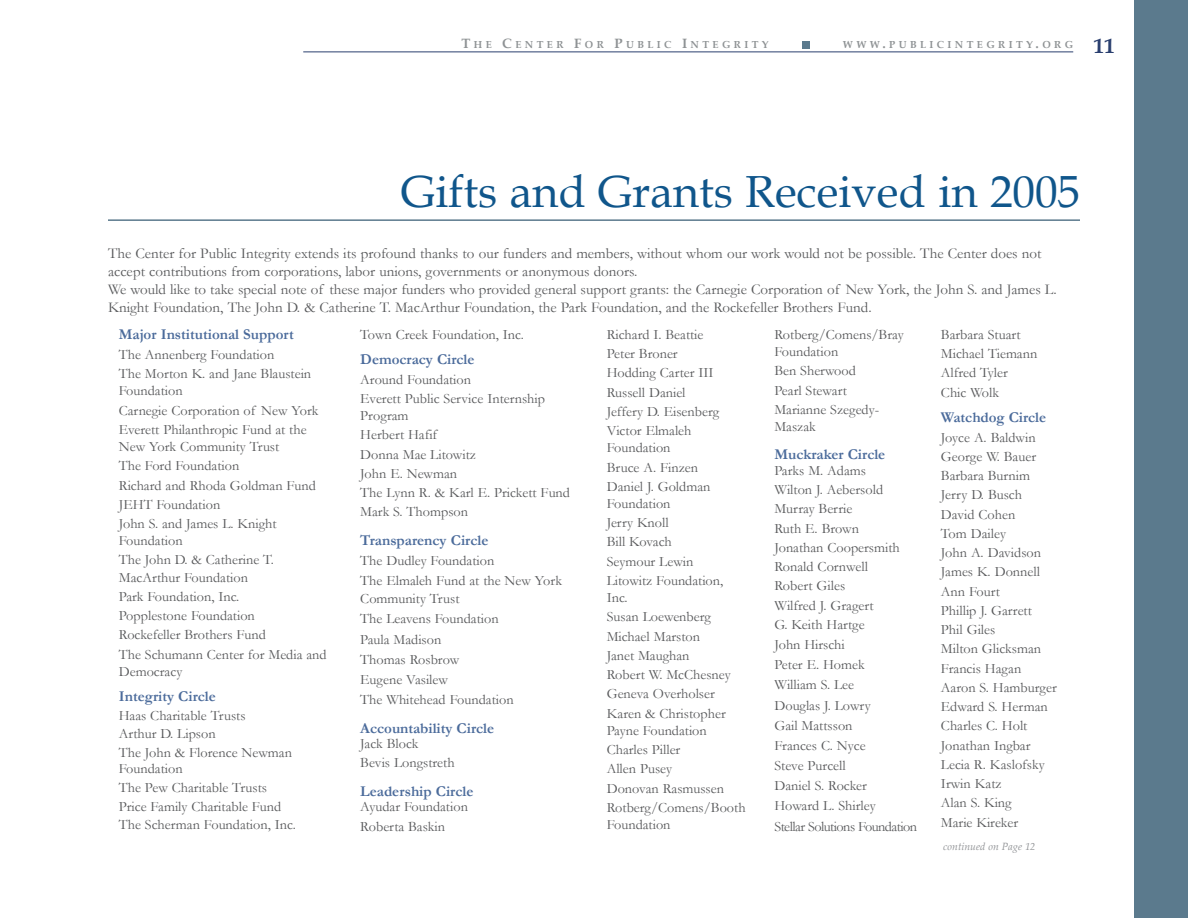
<style>
.page{position:relative;width:1188px;height:918px;background:#fff}
.page>*{position:absolute;margin:0;border:0;box-sizing:border-box;transform-origin:0 0}
.t1{font:45px "Book Antiqua";color:#10568b}
.t2{font:700 21px "Book Antiqua";color:#2a3f6f}
.t3{font:15px/18px "Garamond";color:#58595b}
.t4{font:700 15px "Garamond";color:#4b6b9b}
.t5{font:14.25px/19.2px "Garamond";color:#58595b}
.t6{font:italic 10.5px "Palatino Linotype";color:#939598}
.t7{font:700 10.2px "Palatino Linotype";letter-spacing:.335em;color:#8e9294}
.s1{font-size:13.5px}
</style>
<div class="page">
<hr style="left:108px;top:219px;width:972px;height:2px;background:#5b7a8d">
<div style="left:1134px;top:0;width:54px;height:918px;background:#5b7a8d"></div>
<hr style="left:303px;top:52px;width:770px;height:1px;background:#2a3f6f">
<div style="left:803px;top:41px;width:7px;height:8px;background:#5b7a8d"></div>
<p class="t7" style="left:462px;top:37px;width:309px"><span class="s1">T</span>HE <span class="s1">C</span>ENTER <span class="s1">F</span>OR <span class="s1">P</span>UBLIC <span class="s1">I</span>NTEGRITY</p>
<p class="t7" style="left:843px;top:37px;width:232px">WWW<span class="s1">.</span>PUBLICINTEGRITY<span class="s1">.</span>ORG</p>
<h2 class="t2" style="left:1094px;top:32px;width:22px">11</h2>
<h1 class="t1" style="left:401px;top:160px;width:680px">Gifts and Grants Received in 2005</h1>
<p class="t3" style="left:108px;top:244px;width:950px">The Center for Public Integrity extends its profound thanks to our funders and members, without whom our work would not be possible. The Center does not accept contributions from corporations, labor unions, governments or anonymous donors.<br>We would like to take special note of these major funders who provided general support grants: the Carnegie Corporation of New York, the John S. and James L.<br>Knight Foundation, The John D. &amp; Catherine T. MacArthur Foundation, the Park Foundation, and the Rockefeller Brothers Fund.</p>
<p class="t4" style="left:119px;top:324px;width:177px">Major Institutional Support</p>
<p class="t5" style="left:119px;top:345px;width:194px">The Annenberg Foundation<br>The Morton K. and Jane Blaustein</p>
<p class="t5" style="left:119px;top:381px;width:201px">Foundation<br>Carnegie Corporation of New York<br>Everett Philanthropic Fund at the</p>
<p class="t5" style="left:119px;top:437px;width:199px">New York Community Trust<br>The Ford Foundation<br>Richard and Rhoda Goldman Fund<br>JEHT Foundation<br>John S. and James L. Knight</p>
<p class="t5" style="left:119px;top:531px;width:157px">Foundation<br>The John D. &amp; Catherine T.</p>
<p class="t5" style="left:119px;top:567px;width:209px">MacArthur Foundation<br>Park Foundation, Inc.<br>Popplestone Foundation<br>Rockefeller Brothers Fund<br>The Schumann Center for Media and</p>
<p class="t5" style="left:119px;top:661px;width:65px">Democracy</p>
<p class="t4" style="left:119px;top:686px;width:99px">Integrity Circle</p>
<p class="t5" style="left:119px;top:705px;width:175px;line-height:18.6px">Haas Charitable Trusts<br>Arthur D. Lipson<br>The John &amp; Florence Newman</p>
<p class="t5" style="left:119px;top:759px;width:179px;line-height:18.6px">Foundation<br>The Pew Charitable Trusts<br>Price Family Charitable Fund<br>The Scherman Foundation, Inc.</p>
<p class="t5" style="left:360px;top:325px;width:165px">Town Creek Foundation, Inc.</p>
<p class="t4" style="left:360px;top:349px;width:116px">Democracy Circle</p>
<p class="t5" style="left:360px;top:369px;width:186px">Around Foundation<br>Everett Public Service Internship</p>
<p class="t5" style="left:360px;top:406px;width:211px">Program<br>Herbert Hafif<br>Donna Mae Litowitz<br>John E. Newman<br>The Lynn R. &amp; Karl E. Prickett Fund<br>Mark S. Thompson</p>
<p class="t4" style="left:360px;top:530px;width:130px">Transparency Circle</p>
<p class="t5" style="left:360px;top:550px;width:203px;line-height:20.1px">The Dudley Foundation<br>The Elmaleh Fund at the New York</p>
<p class="t5" style="left:360px;top:588px;width:155px;line-height:20.1px">Community Trust<br>The Leavens Foundation<br>Paula Madison<br>Thomas Rosbrow<br>Eugene Vasilew<br>The Whitehead Foundation</p>
<p class="t4" style="left:360px;top:718px;width:135px">Accountability Circle</p>
<p class="t5" style="left:360px;top:734px;width:96px">Jack Block<br>Bevis Longstreth</p>
<p class="t4" style="left:360px;top:781px;width:115px">Leadership Circle</p>
<p class="t5" style="left:360px;top:797px;width:109px">Ayudar Foundation<br>Roberta Baskin</p>
<p class="t5" style="left:607px;top:325px;width:114px">Richard I. Beattie<br>Peter Broner<br>Hodding Carter III<br>Russell Daniel<br>Jeffery D. Eisenberg<br>Victor Elmaleh</p>
<p class="t5" style="left:607px;top:438px;width:105px">Foundation<br>Bruce A. Finzen<br>Daniel J. Goldman</p>
<p class="t5" style="left:607px;top:494px;width:118px">Foundation<br>Jerry Knoll<br>Bill Kovach<br>Seymour Lewin<br>Litowitz Foundation,</p>
<p class="t5" style="left:607px;top:588px;width:126px">Inc.<br>Susan Loewenberg<br>Michael Marston<br>Janet Maughan<br>Robert W. McChesney<br>Geneva Overholser<br>Karen &amp; Christopher</p>
<p class="t5" style="left:607px;top:720px;width:140px">Payne Foundation<br>Charles Piller<br>Allen Pusey<br>Donovan Rasmussen<br>Rotberg/Comens/Booth</p>
<p class="t5" style="left:607px;top:814px;width:65px">Foundation</p>
<p class="t5" style="left:774px;top:326px;width:131px;line-height:17.1px">Rotberg/Comens/Bray<br>Foundation</p>
<p class="t5" style="left:774px;top:361px;width:106px">Ben Sherwood<br>Pearl Stewart<br>Marianne Szegedy-</p>
<p class="t5" style="left:774px;top:416px;width:43px">Maszak</p>
<p class="t4" style="left:774px;top:445px;width:112px">Muckraker Circle</p>
<p class="t5" style="left:774px;top:460px;width:144px;line-height:19.8px">Parks M. Adams<br>Wilton J. Aebersold<br>Murray Berrie<br>Ruth E. Brown<br>Jonathan Coopersmith<br>Ronald Cornwell<br>Robert Giles<br>Wilfred J. Gragert<br>G. Keith Hartge<br>John Hirschi<br>Peter E. Homek<br>William S. Lee<br>Douglas J. Lowry<br>Gail Mattsson<br>Frances C. Nyce<br>Steve Purcell<br>Daniel S. Rocker<br>Howard L. Shirley<br>Stellar Solutions Foundation</p>
<p class="t5" style="left:941px;top:325px;width:98px">Barbara Stuart<br>Michael Tiemann<br>Alfred Tyler<br>Chic Wolk</p>
<p class="t4" style="left:941px;top:407px;width:107px">Watchdog Circle</p>
<p class="t5" style="left:941px;top:427px;width:117px">Joyce A. Baldwin<br>George W. Bauer<br>Barbara Burnim<br>Jerry D. Busch<br>David Cohen<br>Tom Dailey<br>John A. Davidson<br>James K. Donnell<br>Ann Fourt<br>Phillip J. Garrett<br>Phil Giles<br>Milton Glicksman<br>Francis Hagan<br>Aaron S. Hamburger<br>Edward S. Herman<br>Charles C. Holt<br>Jonathan Ingbar<br>Lecia R. Kaslofsky<br>Irwin Katz<br>Alan S. King<br>Marie Kireker</p>
<p class="t6" style="left:943px;top:839px;width:94px">continued on Page 12</p>
</div>
